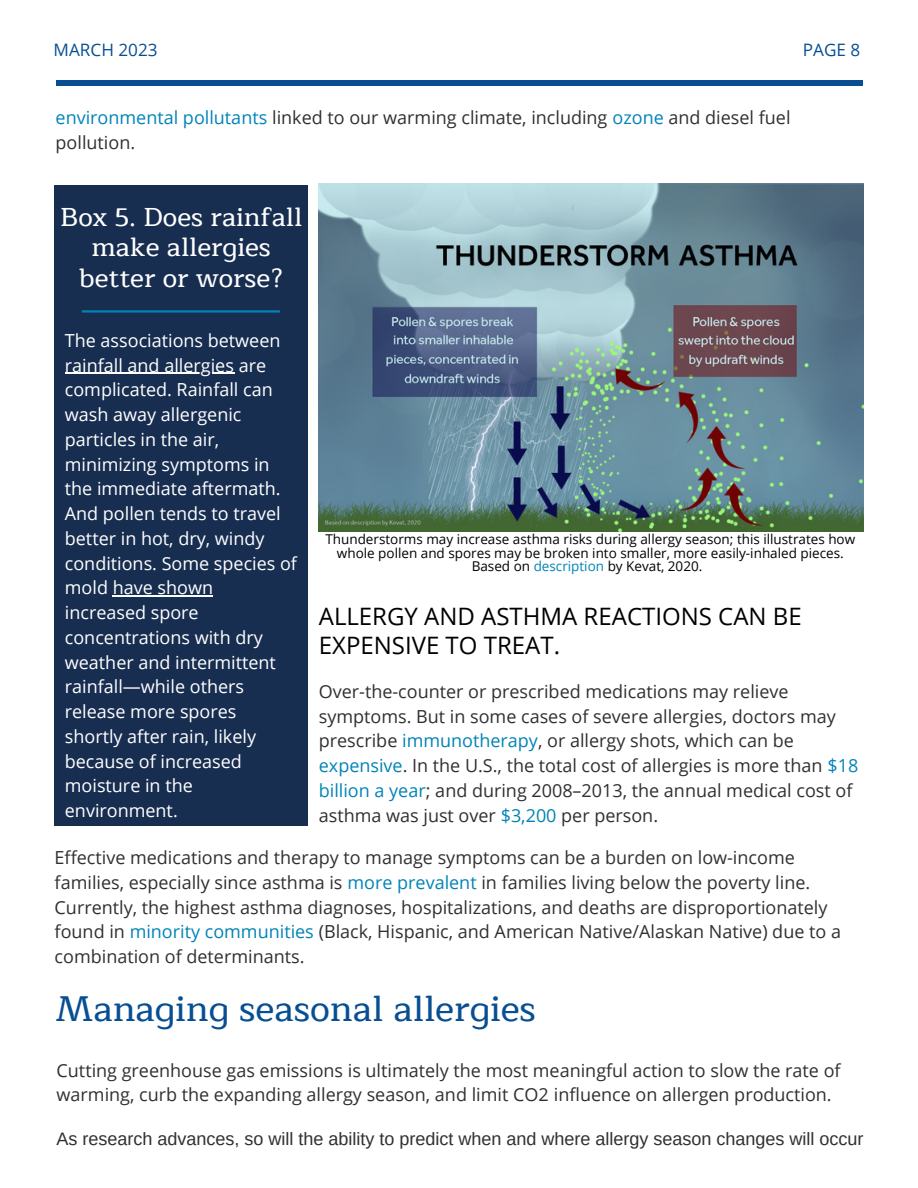
<style>
.page{position:relative;width:918px;height:1188px;background:#fff}
.page>*{position:absolute;margin:0;border:0;box-sizing:border-box;transform-origin:0 0}
.t1{font:500 36px "Maitree";color:#074f92}
.t2{font:500 26.25px/30.3px "Maitree";color:#fff;text-align:center}
.t3{font:24px/28.2px "Open Sans";color:#000}
.t4{font:18px/24.8px "Open Sans";color:#303030}
.t5{font:18px/24.8px "Open Sans";color:#fff}
.t6{font:18px "Arimo";color:#303030}
.t7{font:17.1px "Open Sans";color:#074f92}
.t8{font:13.5px/13.5px "Open Sans";color:#000;text-align:center}
.s1{color:#0083b7}
</style>
<div class="page">
<div style="left:56px;top:80px;width:806px;height:6px;background:#074f92"></div>
<img style="left:319px;top:184px;width:544px;height:347px">
<div style="left:54px;top:185px;width:254px;height:640px;background:#182e51"></div>
<hr style="left:82px;top:310px;width:198px;height:3px;background:#0083b7">
<hr style="left:65px;top:373px;width:169px;height:1px;background:#fff">
<hr style="left:113px;top:595px;width:100px;height:2px;background:#fff">
<p class="t7" style="left:54px;top:37px;width:105px">MARCH 2023</p>
<p class="t7" style="left:803px;top:37px;width:59px">PAGE 8</p>
<p class="t4" style="left:56px;top:105px;width:736px"><span class="s1">environmental pollutants</span> linked to our warming climate, including <span class="s1">ozone</span> and diesel fuel pollution.</p>
<h2 class="t2" style="left:60px;top:202px;width:244px">Box 5. Does rainfall make allergies better or worse?</h2>
<p class="t5" style="left:65px;top:327px;width:234px">The associations between rainfall and allergies are complicated. Rainfall can wash away allergenic particles in the air, minimizing symptoms in the immediate aftermath.<br>And pollen tends to travel better in hot, dry, windy conditions. Some species of mold have shown increased spore concentrations with dry weather and intermittent rainfall—while others release more spores shortly after rain, likely because of increased moisture in the environment.</p>
<p class="t8" style="left:325px;top:532px;width:531px">Thunderstorms may increase asthma risks during allergy season; this illustrates how whole pollen and spores may be broken into smaller, more easily-inhaled pieces.<br>Based on <span class="s1">description</span> by Kevat, 2020.</p>
<h3 class="t3" style="left:319px;top:602px;width:484px">ALLERGY AND ASTHMA REACTIONS CAN BE<br>EXPENSIVE TO TREAT.</h3>
<p class="t4" style="left:319px;top:678px;width:541px">Over-the-counter or prescribed medications may relieve symptoms. But in some cases of severe allergies, doctors may prescribe <span class="s1">immunotherapy</span>, or allergy shots, which can be <span class="s1">expensive</span>. In the U.S., the total cost of allergies is more than <span class="s1">$18 billion a year</span>; and during 2008–2013, the annual medical cost of asthma was just over <span class="s1">$3,200</span> per person.</p>
<p class="t4" style="left:55px;top:845px;width:788px">Effective medications and therapy to manage symptoms can be a burden on low-income families, especially since asthma is <span class="s1">more prevalent</span> in families living below the poverty line.<br>Currently, the highest asthma diagnoses, hospitalizations, and deaths are disproportionately found in <span class="s1">minority communities</span> (Black, Hispanic, and American Native/Alaskan Native) due to a combination of determinants.</p>
<h1 class="t1" style="left:56px;top:980px;width:482px">Managing seasonal allergies</h1>
<p class="t4" style="left:57px;top:1057px;width:786px">Cutting greenhouse gas emissions is ultimately the most meaningful action to slow the rate of warming, curb the expanding allergy season, and limit CO2 influence on allergen production.</p>
<p class="t6" style="left:57px;top:1129px;width:808px">As research advances, so will the ability to predict when and where allergy season changes will occur</p>
</div>
